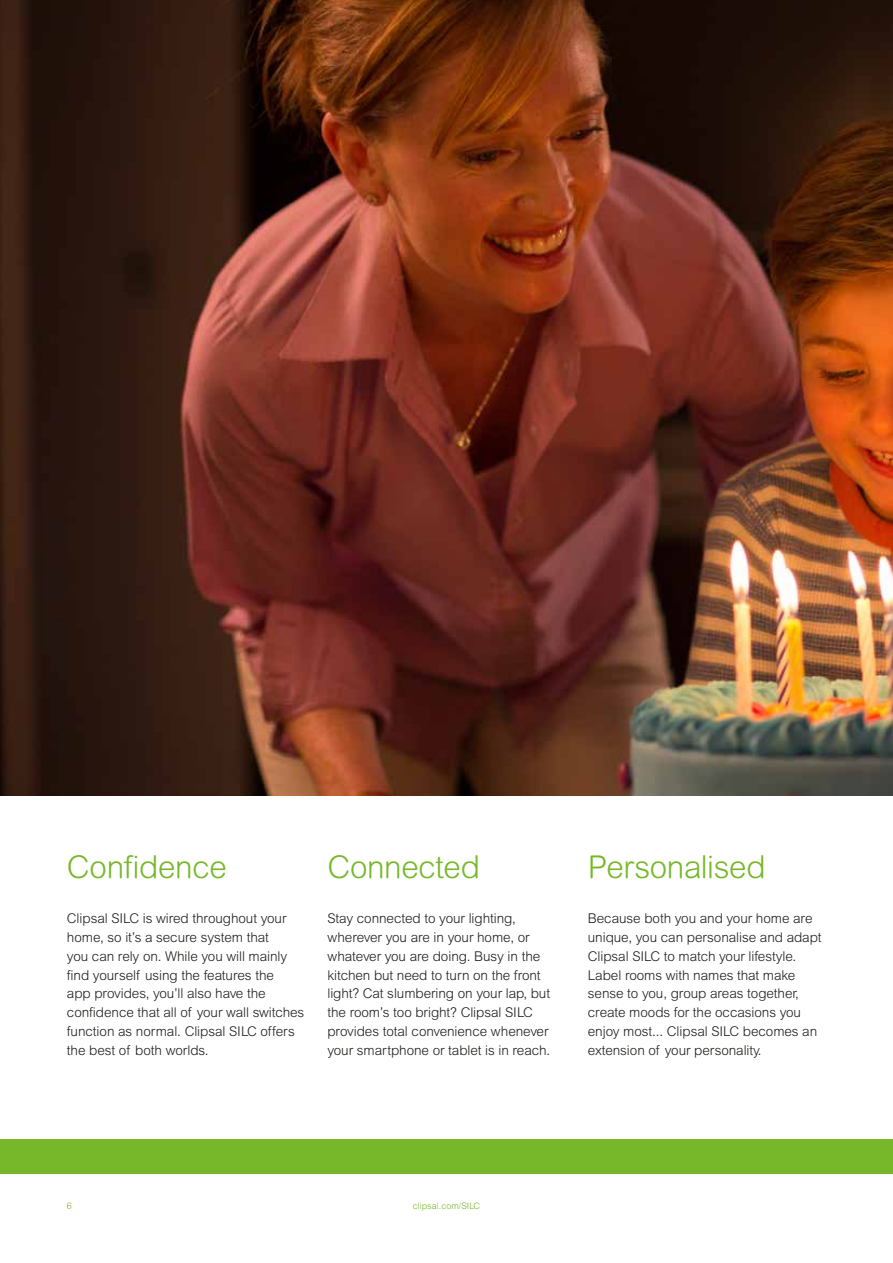
<style>
.page{position:relative;width:893px;height:1263px;background:#fff}
.page>*{position:absolute;margin:0;border:0;box-sizing:border-box;transform-origin:0 0}
.t1{font:300 31.5px "Arial Rounded MT Std";letter-spacing:-.01em;color:#76b82a}
.t2{font:300 13.5px/18.8px "Arial MT Std";letter-spacing:-.005em;color:#1d1d1b}
.t3{font:300 9px "Arial MT Std";color:#76b82a}
</style>
<div class="page">
<div style="left:0;top:1140px;width:893px;height:34px;background:#76b82a"></div>
<img style="left:0;top:0;width:893px;height:795px">
<h1 class="t1" style="left:67px;top:848px;width:161px">Confidence</h1>
<p class="t2" style="left:67px;top:909px;width:239px">Clipsal SILC is wired throughout your home, so it’s a secure system that<br>you can rely on. While you will mainly find yourself using the features the<br>app provides, you’ll also have the confidence that all of your wall switches function as normal. Clipsal SILC offers the best of both worlds.</p>
<h1 class="t1" style="left:327px;top:848px;width:154px">Connected</h1>
<p class="t2" style="left:327px;top:909px;width:224px">Stay connected to your lighting, wherever you are in your home, or whatever you are doing. Busy in the kitchen but need to turn on the front light? Cat slumbering on your lap, but the room’s too bright? Clipsal SILC provides total convenience whenever your smartphone or tablet is in reach.</p>
<h1 class="t1" style="left:588px;top:848px;width:179px">Personalised</h1>
<p class="t2" style="left:588px;top:909px;width:235px">Because both you and your home are unique, you can personalise and adapt Clipsal SILC to match your lifestyle.<br>Label rooms with names that make sense to you, group areas together, create moods for the occasions you enjoy most... Clipsal SILC becomes an extension of your personality.</p>
<p class="t3" style="left:67px;top:1200px;width:7px">6</p>
<p class="t3" style="left:413px;top:1201px;width:68px">clipsal.com/SILC</p>
</div>
